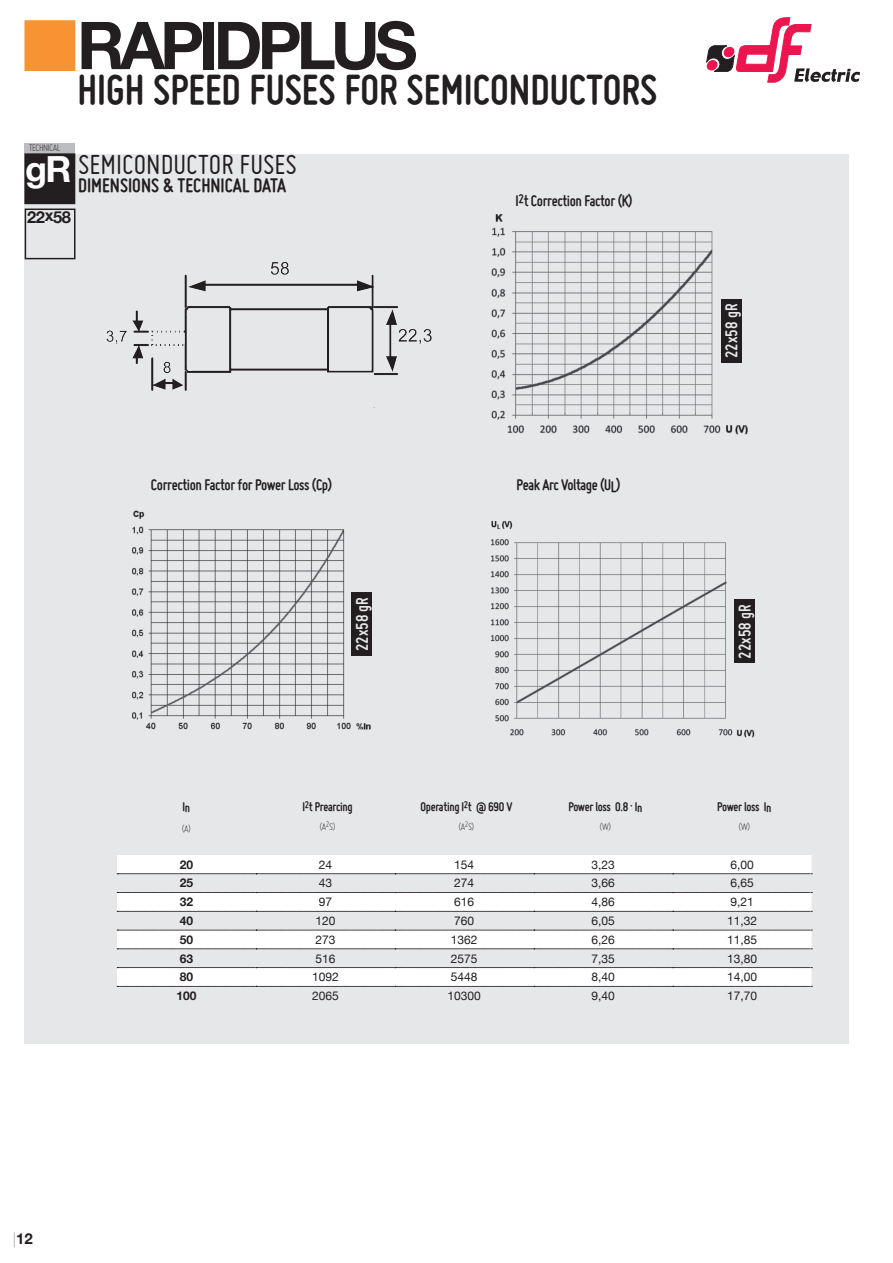
<style>
.page{position:relative;width:893px;height:1263px;background:#fff}
.page>*{position:absolute;margin:0;border:0;box-sizing:border-box;transform-origin:0 0}
.t1{font:700 66px "Helvetica Neue";letter-spacing:-.075em;color:#231f20}
.t2{font:700 45px "Miso";color:#231f20}
.t3{font:700 36px "Helvetica Neue";color:#fff}
.t4{font:30px "Miso";color:#231f20}
.t5{font:700 21px "Miso";color:#231f20}
.t6{font:700 18px "Miso";color:#e6e7e9}
.t7{font:700 16.5px "Miso";letter-spacing:-.025em;color:#231f20}
.t8{font:700 16.5px "Helvetica Neue";letter-spacing:-.025em;color:#231f20}
.t9{font:700 15px "Helvetica Neue";color:#231f20}
.t10{font:700 13.5px "Miso";letter-spacing:-.025em;color:#231f20}
.t11{font:12px "Helvetica Neue";color:#231f20}
.t12{font:700 12px "Helvetica Neue";color:#231f20}
.t13{font:300 10.5px "Miso";letter-spacing:-.05em;color:#231f20}
.s1{font-weight:200}
</style>
<div class="page">
<div style="left:24px;top:20px;width:51px;height:51px;background:#f79332;border:2px solid #f79332"></div>
<svg style="left:706px;top:17px;width:154px;height:66px"></svg>
<div style="left:24px;top:154px;width:825px;height:890px;background:#e6e7e9"></div>
<div style="left:24px;top:143px;width:51px;height:60px;background:#bcbdc0"></div>
<div style="left:25px;top:154px;width:50px;height:49px;background:#231f20"></div>
<div style="left:24px;top:153px;width:51px;height:51px;border:2px solid #231f20"></div>
<div style="left:25px;top:209px;width:50px;height:50px;border:2px solid #231f20"></div>
<svg style="left:117px;top:855px;width:694px;height:131px;fill:#fff"></svg>
<svg style="left:117px;top:873px;width:695px;height:1px"></svg>
<svg style="left:117px;top:892px;width:695px;height:1px"></svg>
<svg style="left:117px;top:911px;width:695px;height:1px"></svg>
<svg style="left:117px;top:930px;width:695px;height:1px"></svg>
<svg style="left:117px;top:948px;width:695px;height:1px"></svg>
<svg style="left:117px;top:967px;width:695px;height:1px"></svg>
<svg style="left:117px;top:986px;width:695px;height:1px"></svg>
<img style="left:106px;top:262px;width:326px;height:146px">
<img style="left:491px;top:214px;width:257px;height:221px">
<img style="left:132px;top:510px;width:239px;height:220px">
<img style="left:490px;top:521px;width:265px;height:217px">
<div style="left:351px;top:592px;width:21px;height:64px;background:#231f20"></div>
<div style="left:734px;top:600px;width:21px;height:63px;background:#231f20"></div>
<div style="left:721px;top:299px;width:20px;height:64px;background:#231f20"></div>
<h1 class="t1" style="left:77px;top:5px;width:342px">RAPIDPLUS</h1>
<h2 class="t2" style="left:77px;top:64px;width:581px">HIGH SPEED FUSES FOR SEMICONDUCTORS</h2>
<p class="t13" style="left:29px;top:142px;width:33px">TECHNICAL</p>
<h3 class="t3" style="left:25px;top:147px;width:48px">gR</h3>
<h3 class="t8" style="left:27px;top:207px;width:45px">22x58</h3>
<h3 class="t4" style="left:78px;top:148px;width:220px">SEMICONDUCTOR FUSES</h3>
<h3 class="t5" style="left:78px;top:173px;width:210px">DIMENSIONS &amp; TECHNICAL DATA</h3>
<h3 class="t7" style="left:516px;top:191px;width:119px">I<sup>2</sup>t Correction Factor (K)</h3>
<h3 class="t6" style="left:721px;top:358px;width:56px;rotate:-90deg">22x58 gR</h3>
<h3 class="t7" style="left:151px;top:476px;width:183px">Correction Factor for Power Loss (Cp)</h3>
<h3 class="t7" style="left:517px;top:476px;width:105px">Peak Arc Voltage (UL)</h3>
<h3 class="t6" style="left:352px;top:651px;width:56px;rotate:-90deg">22x58 gR</h3>
<h3 class="t6" style="left:735px;top:659px;width:56px;rotate:-90deg">22x58 gR</h3>
<p class="t10" style="left:183px;top:799px;width:9px">In</p>
<p class="t10" style="left:302px;top:799px;width:52px">I<sup>2</sup>t Prearcing</p>
<p class="t10" style="left:421px;top:799px;width:93px">Operating I<sup>2</sup>t @ 690 V</p>
<p class="t10" style="left:568px;top:799px;width:75px">Power loss 0.8 · In</p>
<p class="t10" style="left:717px;top:799px;width:56px">Power loss In</p>
<p class="t13" style="left:182px;top:822px;width:11px">(A)</p>
<p class="t13" style="left:320px;top:821px;width:17px">(A<sup>2</sup>S)</p>
<p class="t13" style="left:459px;top:821px;width:17px">(A<sup>2</sup>S)</p>
<p class="t13" style="left:599px;top:821px;width:13px">(W)</p>
<p class="t13" style="left:738px;top:821px;width:13px">(W)</p>
<p class="t12" style="left:180px;top:857px;width:15px">20</p>
<p class="t11" style="left:319px;top:857px;width:15px">24</p>
<p class="t11" style="left:454px;top:857px;width:22px">154</p>
<p class="t11" style="left:591px;top:857px;width:25px">3,23</p>
<p class="t11" style="left:730px;top:857px;width:25px">6,00</p>
<p class="t12" style="left:180px;top:876px;width:15px">25</p>
<p class="t11" style="left:319px;top:876px;width:15px">43</p>
<p class="t11" style="left:454px;top:876px;width:22px">274</p>
<p class="t11" style="left:591px;top:876px;width:25px">3,66</p>
<p class="t11" style="left:730px;top:876px;width:25px">6,65</p>
<p class="t12" style="left:180px;top:894px;width:15px">32</p>
<p class="t11" style="left:319px;top:895px;width:15px">97</p>
<p class="t11" style="left:454px;top:895px;width:22px">616</p>
<p class="t11" style="left:591px;top:895px;width:25px">4,86</p>
<p class="t11" style="left:730px;top:895px;width:25px">9,21</p>
<p class="t12" style="left:180px;top:913px;width:15px">40</p>
<p class="t11" style="left:315px;top:913px;width:22px">120</p>
<p class="t11" style="left:454px;top:913px;width:22px">760</p>
<p class="t11" style="left:591px;top:913px;width:25px">6,05</p>
<p class="t11" style="left:727px;top:913px;width:32px">11,32</p>
<p class="t12" style="left:180px;top:932px;width:15px">50</p>
<p class="t11" style="left:315px;top:932px;width:22px">273</p>
<p class="t11" style="left:451px;top:932px;width:28px">1362</p>
<p class="t11" style="left:591px;top:932px;width:25px">6,26</p>
<p class="t11" style="left:727px;top:932px;width:32px">11,85</p>
<p class="t12" style="left:180px;top:951px;width:15px">63</p>
<p class="t11" style="left:315px;top:951px;width:22px">516</p>
<p class="t11" style="left:451px;top:951px;width:28px">2575</p>
<p class="t11" style="left:591px;top:951px;width:25px">7,35</p>
<p class="t11" style="left:727px;top:951px;width:32px">13,80</p>
<p class="t12" style="left:180px;top:969px;width:15px">80</p>
<p class="t11" style="left:312px;top:970px;width:28px">1092</p>
<p class="t11" style="left:451px;top:970px;width:28px">5448</p>
<p class="t11" style="left:591px;top:970px;width:25px">8,40</p>
<p class="t11" style="left:727px;top:970px;width:32px">14,00</p>
<p class="t12" style="left:176px;top:988px;width:22px">100</p>
<p class="t11" style="left:312px;top:989px;width:28px">2065</p>
<p class="t11" style="left:448px;top:989px;width:35px">10300</p>
<p class="t11" style="left:591px;top:989px;width:25px">9,40</p>
<p class="t11" style="left:727px;top:989px;width:32px">17,70</p>
<p class="t9" style="left:13px;top:1229px;width:22px"><span class="s1">|</span>12</p>
</div>
